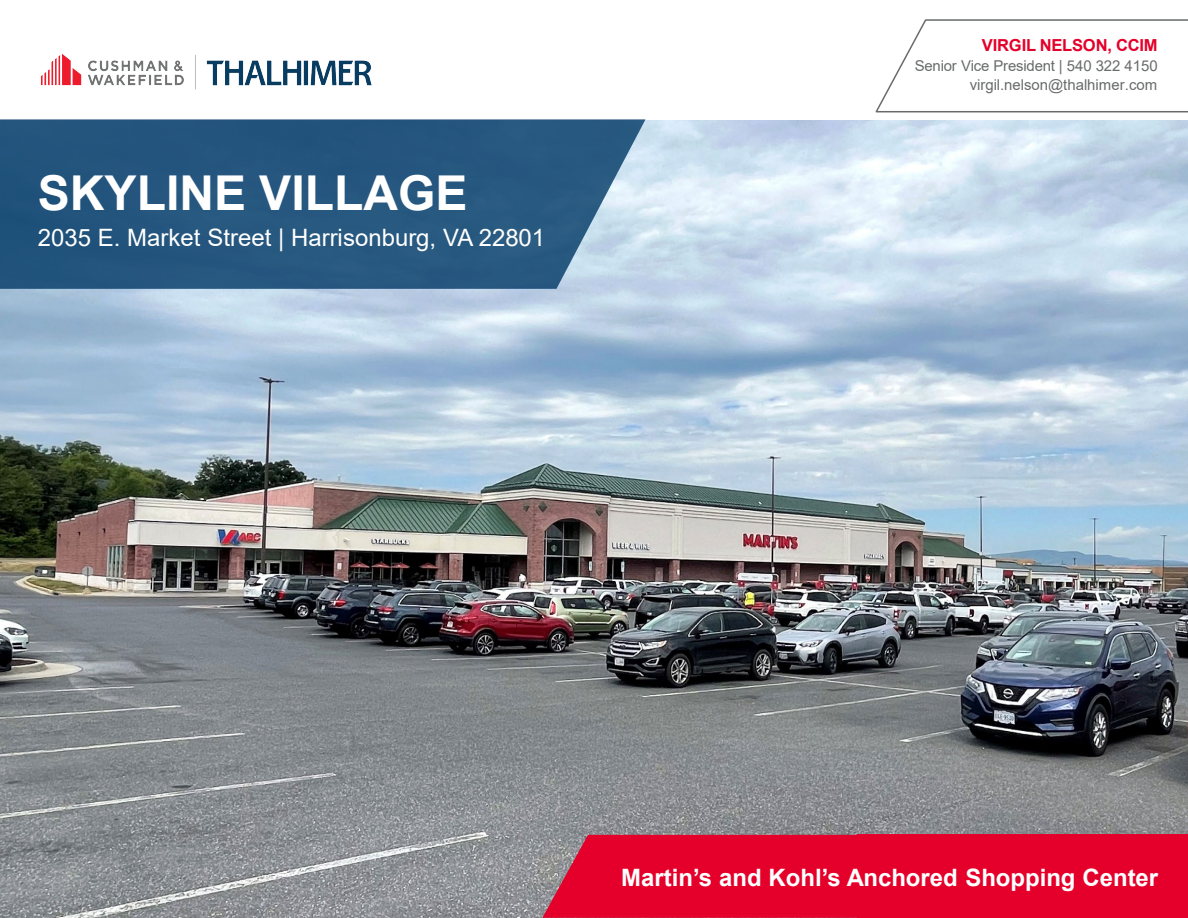
<style>
.page{position:relative;width:1188px;height:918px;background:#fff}
.page>*{position:absolute;margin:0;border:0;box-sizing:border-box;transform-origin:0 0}
.t1{font:700 48px "Arial";color:#fff}
.t2{font:24px "Arial";color:#fff}
.t3{font:700 24px "Arial";color:#fff}
.t4{font:700 16.5px "Arial";letter-spacing:-.015em;color:#e4002a}
.t5{font:15px "Arial";letter-spacing:-.005em;color:#696b6b}
</style>
<div class="page">
<img style="left:0;top:121px;width:1188px;height:797px">
<img style="left:41px;top:54px;width:331px;height:36px">
<svg style="left:0;top:119px;width:646px;height:170px;background:#316086"></svg>
<svg style="left:542px;top:835px;width:316px;height:83px;background:#dd0b32"></svg>
<div style="left:858px;top:835px;width:330px;height:83px;background:#e4002a"></div>
<svg style="left:875px;top:19px;width:313px;height:94px"></svg>
<p class="t1" style="left:38px;top:159px;width:431px">SKYLINE VILLAGE</p>
<p class="t2" style="left:38px;top:221px;width:509px">2035 E. Market Street | Harrisonburg, VA 22801</p>
<p class="t4" style="left:982px;top:34px;width:177px">VIRGIL NELSON, CCIM</p>
<p class="t5" style="left:915px;top:55px;width:244px">Senior Vice President | 540 322 4150</p>
<p class="t5" style="left:970px;top:75px;width:189px">virgil.nelson@thalhimer.com</p>
<p class="t3" style="left:621px;top:861px;width:539px">Martin’s and Kohl’s Anchored Shopping Center</p>
</div>
